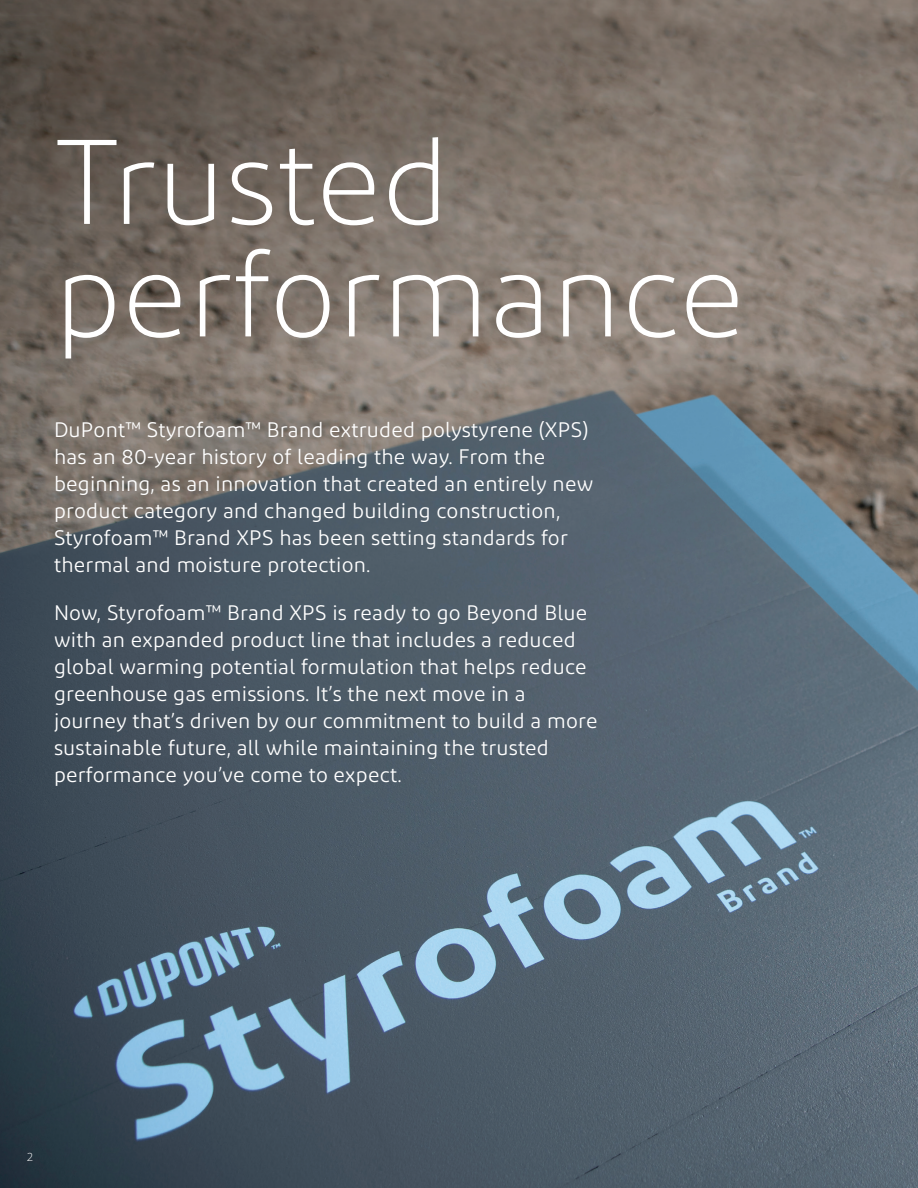
<style>
.page{position:relative;width:918px;height:1188px;background:#fff}
.page>*{position:absolute;margin:0;border:0;box-sizing:border-box;transform-origin:0 0}
.Hero_Message_80_75_W{font:300 120px/112.5px "Diodrum";color:#fff}
.Body_text_14_18{font:21px/27px "Diodrum";letter-spacing:.01em;color:#fff}
.Page_number{font:300 12px "Diodrum";color:#fff}
</style>
<div class="page">
<img style="left:0;top:0;width:918px;height:1188px">
<p class="Hero_Message_80_75_W" style="left:54px;top:124px;width:692px">Trusted performance</p>
<p class="Body_text_14_18" style="left:54px;top:416px;width:541px">DuPont™ Styrofoam™ Brand extruded polystyrene (XPS) has an 80-year history of leading the way. From the beginning, as an innovation that created an entirely new product category and changed building construction, Styrofoam™ Brand XPS has been setting standards for thermal and moisture protection.</p>
<p class="Body_text_14_18" style="left:54px;top:599px;width:545px">Now, Styrofoam™ Brand XPS is ready to go Beyond Blue with an expanded product line that includes a reduced global warming potential formulation that helps reduce greenhouse gas emissions. It’s the next move in a journey that’s driven by our commitment to build a more sustainable future, all while maintaining the trusted performance you’ve come to expect.</p>
<p class="Page_number" style="left:27px;top:1150px;width:7px">2</p>
</div>
